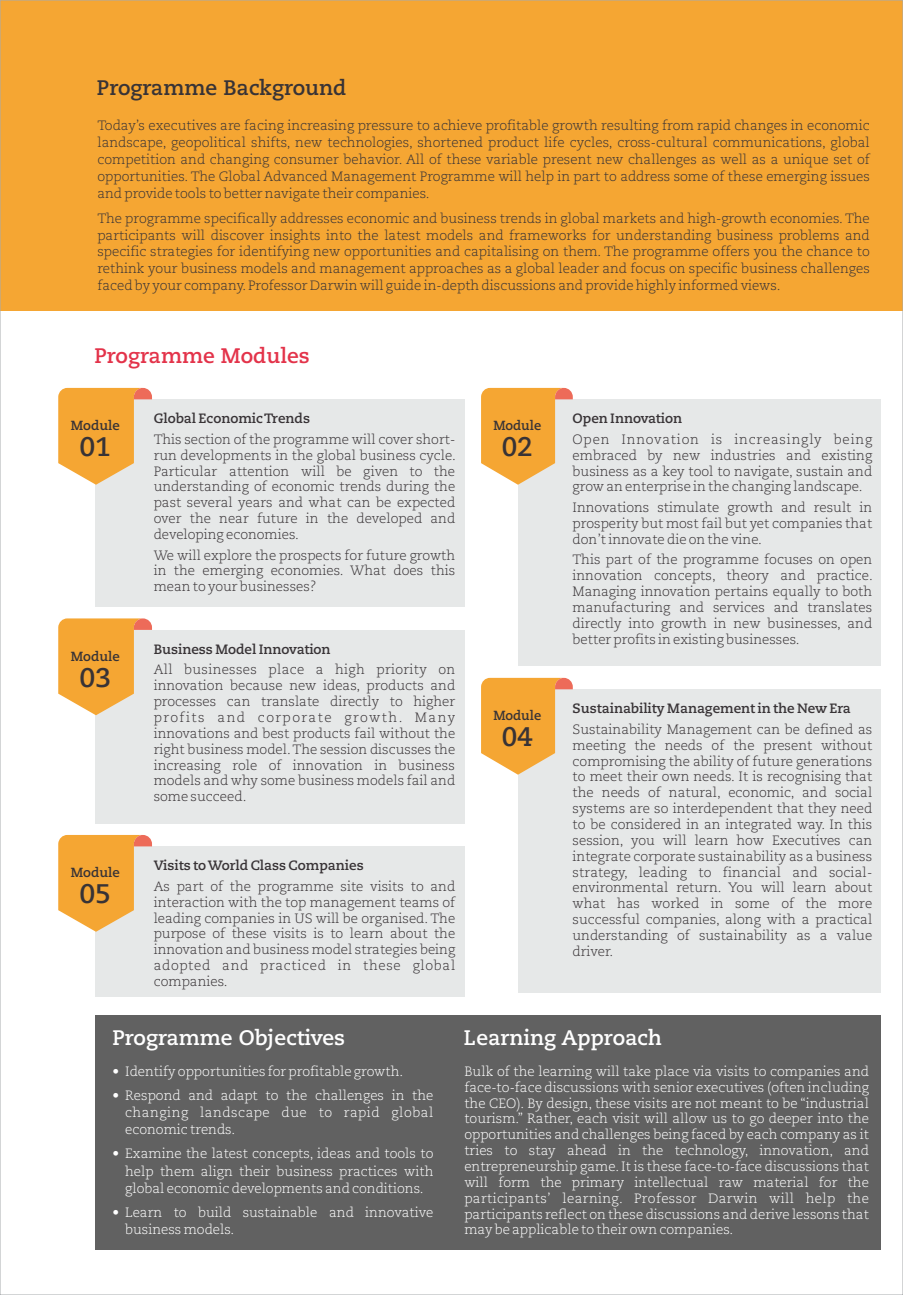
<style>
.page{position:relative;width:903px;height:1295px;background:#fff}
.page>*{position:absolute;margin:0;border:0;box-sizing:border-box;transform-origin:0 0}
.t1{font:700 26.85px "Caecilia";color:#383336}
.t2{font:700 21px "Caecilia";color:#fff}
.t3{font:700 21px "Caecilia";color:#383336}
.t4{font:700 21px "Caecilia";color:#e3334a}
.t5{font:300 13.5px/15.9px "Caecilia";color:#383336;text-align:justify}
.t6{font:300 13.5px/15.9px "Caecilia";color:#fff;text-align:justify}
.t7{font:700 13.5px "Caecilia";color:#383336}
.t8{font:700 13.2px "Caecilia";color:#383336}
</style>
<div class="page">
<div style="left:0;top:0;width:903px;height:311px;background:#f5a633"></div>
<div style="left:95px;top:1014px;width:786px;height:235px;background:#616161"></div>
<div style="left:96px;top:399px;width:369px;height:207px;background:#e6e8e8"></div>
<div style="left:96px;top:630px;width:369px;height:193px;background:#e6e8e8"></div>
<div style="left:96px;top:846px;width:369px;height:151px;background:#e6e8e8"></div>
<svg style="left:58px;top:388px;width:94px;height:97px"></svg>
<svg style="left:58px;top:618px;width:94px;height:97px"></svg>
<svg style="left:58px;top:835px;width:94px;height:96px"></svg>
<div style="left:519px;top:399px;width:362px;height:267px;background:#e6e8e8"></div>
<div style="left:519px;top:689px;width:362px;height:303px;background:#e6e8e8"></div>
<svg style="left:481px;top:388px;width:92px;height:97px"></svg>
<svg style="left:481px;top:677px;width:92px;height:97px"></svg>
<h2 class="t3" style="left:97px;top:79px;width:251px">Programme Background</h2>
<p class="t5" style="left:97px;top:119px;width:774px;line-height:16.8px">Today’s executives are facing increasing pressure to achieve profitable growth resulting from rapid changes in economic landscape, geopolitical shifts, new technologies, shortened product life cycles, cross-cultural communications, global competition and changing consumer behavior. All of these variable present new challenges as well as a unique set of opportunities. The Global Advanced Management Programme will help in part to address some of these emerging issues and provide tools to better navigate their companies.</p>
<p class="t5" style="left:97px;top:211px;width:774px;line-height:16.8px">The programme specifically addresses economic and business trends in global markets and high-growth economies. The participants will discover insights into the latest models and frameworks for understanding business problems and specific strategies for identifying new opportunities and capitalising on them. The programme offers you the chance to rethink your business models and management approaches as a global leader and focus on specific business challenges faced by your company.Professor Darwin will guide in-depth discussions and provide highly informed views.</p>
<h2 class="t4" style="left:94px;top:347px;width:217px">Programme Modules</h2>
<p class="t8" style="left:71px;top:420px;width:50px">Module</p>
<h1 class="t1" style="left:79px;top:436px;width:33px">01</h1>
<p class="t8" style="left:71px;top:651px;width:50px">Module</p>
<h1 class="t1" style="left:79px;top:667px;width:33px">03</h1>
<p class="t7" style="left:154px;top:413px;width:158px">Global Economic Trends</p>
<p class="t5" style="left:154px;top:433px;width:304px">This section of the programme will cover short&shy;run developments in the global business cycle.<br>Particular attention will be given to the understanding of economic trends during the past several years and what can be expected over the near future in the developed and developing economies.</p>
<p class="t5" style="left:154px;top:548px;width:303px">We will explore the prospects for future growth in the emerging economies. What does this mean to your businesses?</p>
<p class="t7" style="left:154px;top:644px;width:178px">Business Model Innovation</p>
<p class="t5" style="left:154px;top:663px;width:303px">All businesses place a high priority on innovation because new ideas, products and processes can translate directly to higher profits and corporate growth. Many innovations and best products fail without the right business model.The session discusses the increasing role of innovation in business models and why some business models fail and some succeed.</p>
<p class="t7" style="left:154px;top:860px;width:211px">Visits to World Class Companies</p>
<p class="t5" style="left:154px;top:879px;width:303px">As part of the programme site visits to and interaction with the top management teams of leading companies in US will be organised. The purpose of these visits is to learn about the innovation and business model strategies being adopted and practiced in these global companies.</p>
<h2 class="t2" style="left:112px;top:1030px;width:234px">Programme Objectives</h2>
<p class="t6" style="left:112px;top:1064px;width:292px">• Identify opportunities for profitable growth.</p>
<p class="t6" style="left:125px;top:1087px;width:310px;line-height:17.4px;text-indent:-13px">• Respond and adapt to the challenges in the changing landscape due to rapid global economic trends.</p>
<p class="t6" style="left:125px;top:1146px;width:310px;line-height:17.4px;text-indent:-13px">• Examine the latest concepts, ideas and tools to help them align their business practices with global economic developments and conditions.</p>
<p class="t6" style="left:125px;top:1205px;width:310px;line-height:17.4px;text-indent:-13px">• Learn to build sustainable and innovative business models.</p>
<p class="t8" style="left:71px;top:867px;width:50px">Module</p>
<h1 class="t1" style="left:79px;top:883px;width:33px">05</h1>
<p class="t8" style="left:493px;top:420px;width:49px">Module</p>
<h1 class="t1" style="left:502px;top:436px;width:33px">02</h1>
<p class="t8" style="left:493px;top:710px;width:49px">Module</p>
<h1 class="t1" style="left:502px;top:726px;width:33px">04</h1>
<p class="t7" style="left:572px;top:413px;width:111px">Open Innovation</p>
<p class="t5" style="left:572px;top:433px;width:301px">Open Innovation is increasingly being embraced by new industries and existing business as a key tool to navigate, sustain and grow an enterprise in the changing landscape.</p>
<p class="t5" style="left:572px;top:501px;width:301px">Innovations stimulate growth and result in prosperity but most fail but yet companies that don’t innovate die on the vine.</p>
<p class="t5" style="left:572px;top:553px;width:302px">This part of the programme focuses on open innovation concepts, theory and practice.<br>Managing innovation pertains equally to both manufacturing and services and translates directly into growth in new businesses, and better profits in existing businesses.</p>
<p class="t7" style="left:572px;top:703px;width:280px">Sustainability Management in the New Era</p>
<p class="t5" style="left:572px;top:722px;width:301px">Sustainability Management can be defined as meeting the needs of the present without compromising the ability of future generations to meet their own needs. It is recognising that the needs of natural, economic, and social systems are so interdependent that they need to be considered in an integrated way. In this session, you will learn how Executives can integrate corporate sustainability as a business strategy, leading to financial and social&shy;environmental return. You will learn about what has worked in some of the more successful companies, along with a practical understanding of sustainability as a value driver.</p>
<h2 class="t2" style="left:464px;top:1030px;width:199px">Learning Approach</h2>
<p class="t6" style="left:464px;top:1064px;width:406px">Bulk of the learning will take place via visits to companies and face-to-face discussions with senior executives (often including the CEO). By design, these visits are not meant to be “industrial tourism.” Rather, each visit will allow us to go deeper into the opportunities and challenges being faced by each company as it tries to stay ahead in the technology, innovation, and entrepreneurship game. It is these face-to-face discussions that will form the primary intellectual raw material for the participants’ learning. Professor Darwin will help the participants reflect on these discussions and derive lessons that may be applicable to their own companies.</p>
</div>
